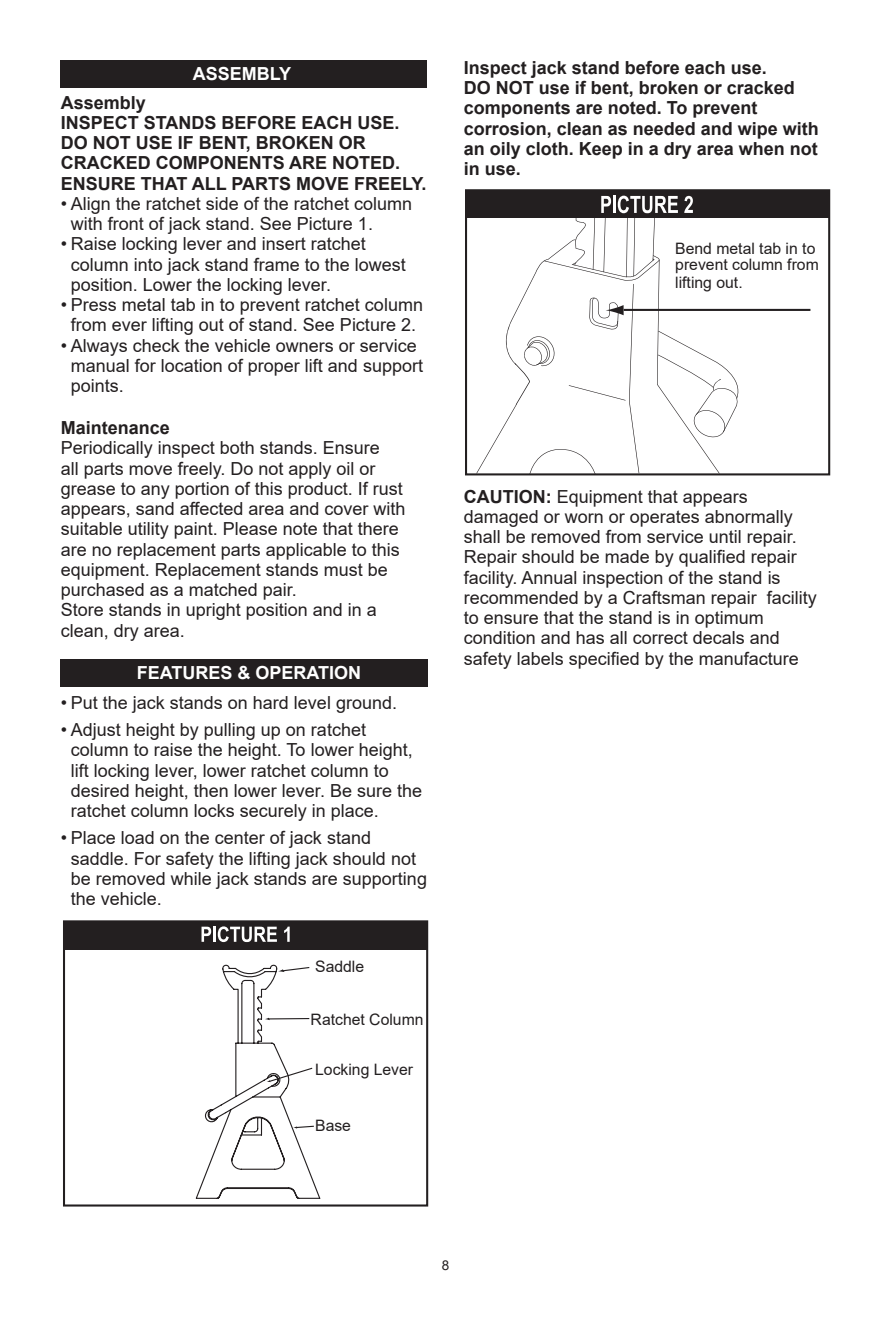
<style>
.page{position:relative;width:891px;height:1337px;background:#fff}
.page>*{position:absolute;margin:0;border:0;box-sizing:border-box;transform-origin:0 0}
.t1{font:18px/20.2px "Arial";color:#231f20}
.t2{font:700 18px/20.2px "Arial";color:#231f20}
.t3{font:700 18px "Arial";color:#fff}
.t4{font:15.75px/15.8px "Arial";color:#231f20}
.t5{font:13.5px "Arial";color:#231f20}
.s1{font-weight:700}
</style>
<div class="page">
<div style="left:61px;top:61px;width:366px;height:27px;background:#231f20"></div>
<div style="left:61px;top:659px;width:367px;height:27px;background:#231f20"></div>
<div style="left:63px;top:920px;width:365px;height:286px;border:2px solid #231f20"></div>
<div style="left:64px;top:921px;width:362px;height:28px;background:#231f20"></div>
<svg style="left:202px;top:926px;width:9px;height:15px"></svg>
<hr style="left:213px;top:926px;width:3px;height:15px;background:#fff">
<svg style="left:218px;top:926px;width:59px;height:16px"></svg>
<svg style="left:284px;top:926px;width:6px;height:15px"></svg>
<svg style="left:195px;top:964px;width:126px;height:235px"></svg>
<div style="left:465px;top:189px;width:365px;height:286px;border:2px solid #231f20"></div>
<div style="left:466px;top:191px;width:362px;height:27px;background:#231f20"></div>
<hr style="left:624px;top:309px;width:186px;height:2px;background:#231f20">
<svg style="left:476px;top:196px;width:269px;height:278px"></svg>
<p class="t3" style="left:193px;top:61px;width:100px">ASSEMBLY</p>
<p class="t2" style="left:61px;top:92px;width:367px">Assembly<br>INSPECT STANDS BEFORE EACH USE.<br>DO NOT USE IF BENT, BROKEN OR<br>CRACKED COMPONENTS ARE NOTED.<br>ENSURE THAT ALL PARTS MOVE FREELY.</p>
<p class="t1" style="left:71px;top:193px;width:343px;text-indent:-10px">• Align the ratchet side of the ratchet column with front of jack stand. See Picture 1.</p>
<p class="t1" style="left:71px;top:234px;width:337px;text-indent:-10px">• Raise locking lever and insert ratchet column into jack stand frame to the lowest position. Lower the locking lever.</p>
<p class="t1" style="left:61px;top:295px;width:364px;text-align:center">• Press metal tab in to prevent ratchet column from ever lifting out of stand. See Picture 2.</p>
<p class="t1" style="left:71px;top:335px;width:354px;text-indent:-10px">• Always check the vehicle owners or service manual for location of proper lift and support points.</p>
<p class="t2" style="left:61px;top:418px;width:111px">Maintenance</p>
<p class="t1" style="left:61px;top:438px;width:346px">Periodically inspect both stands. Ensure<br>all parts move freely. Do not apply oil or grease to any portion of this product. If rust appears, sand affected area and cover with suitable utility paint. Please note that there are no replacement parts applicable to this equipment. Replacement stands must be purchased as a matched pair.<br>Store stands in upright position and in a clean, dry area.</p>
<p class="t3" style="left:137px;top:660px;width:226px">FEATURES &amp; OPERATION</p>
<p class="t1" style="left:61px;top:692px;width:338px">• Put the jack stands on hard level ground.</p>
<p class="t1" style="left:71px;top:719px;width:353px;text-indent:-10px">• Adjust height by pulling up on ratchet column to raise the height. To lower height, lift locking lever, lower ratchet column to desired height, then lower lever. Be sure the ratchet column locks securely in place.</p>
<p class="t1" style="left:71px;top:827px;width:358px;text-indent:-10px">• Place load on the center of jack stand saddle. For safety the lifting jack should not be removed while jack stands are supporting the vehicle.</p>
<p class="t4" style="left:315px;top:959px;width:51px">Saddle</p>
<p class="t4" style="left:311px;top:1011px;width:114px">Ratchet Column</p>
<p class="t4" style="left:315px;top:1061px;width:100px">Locking Lever</p>
<p class="t4" style="left:315px;top:1117px;width:37px">Base</p>
<p class="t2" style="left:464px;top:58px;width:357px">Inspect jack stand before each use.<br>DO NOT use if bent, broken or cracked components are noted. To prevent corrosion, clean as needed and wipe with an oily cloth. Keep in a dry area when not in use.</p>
<p class="t4" style="left:675px;top:241px;width:145px">Bend metal tab in to prevent column from</p>
<p class="t4" style="left:675px;top:274px;width:69px">lifting out.</p>
<p class="t1" style="left:464px;top:486px;width:355px"><span class="s1">CAUTION:</span> Equipment that appears damaged or worn or operates abnormally shall be removed from service until repair.<br>Repair should be made by qualified repair facility. Annual inspection of the stand is recommended by a Craftsman repair facility to ensure that the stand is in optimum condition and has all correct decals and safety labels specified by the manufacture</p>
<p class="t5" style="left:442px;top:1256px;width:9px">8</p>
</div>
